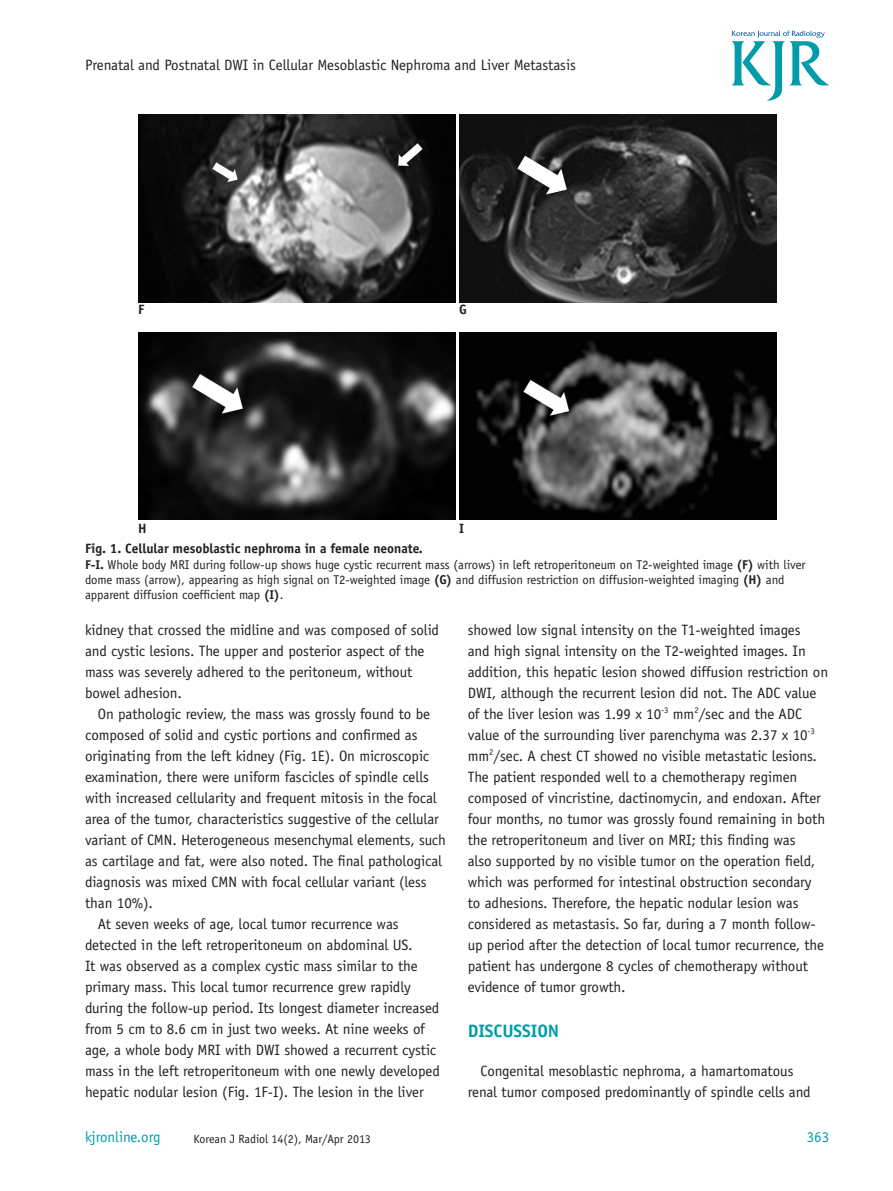
<style>
.page{position:relative;width:893px;height:1191px;background:#fff}
.page>*{position:absolute;margin:0;border:0;box-sizing:border-box;transform-origin:0 0}
.t1{font:700 18px "Officina Sans Std";letter-spacing:-.005em;color:#009caa}
.t2{font:15px/21px "Officina Sans Std";letter-spacing:-.005em;color:#231f20}
.t3{font:15px "Officina Sans Std";letter-spacing:-.005em;color:#009caa}
.t4{font:700 13.5px "Officina Sans Std";letter-spacing:-.005em;color:#231f20}
.t5{font:12.75px/15.3px "Officina Sans Std";letter-spacing:-.005em;color:#231f20}
.t6{font:12px "Officina Sans Std";letter-spacing:-.005em;color:#231f20}
.s1{font-weight:700}
</style>
<div class="page">
<svg style="left:732px;top:31px;width:97px;height:70px"></svg>
<img style="left:138px;top:115px;width:317px;height:187px">
<img style="left:138px;top:333px;width:317px;height:187px">
<img style="left:459px;top:115px;width:317px;height:187px">
<img style="left:459px;top:333px;width:317px;height:187px">
<p class="t2" style="left:85px;top:54px;width:492px">Prenatal and Postnatal DWI in Cellular Mesoblastic Nephroma and Liver Metastasis</p>
<p class="t4" style="left:138px;top:301px;width:8px">F</p>
<p class="t4" style="left:138px;top:520px;width:10px">H</p>
<p class="t4" style="left:459px;top:301px;width:9px">G</p>
<p class="t4" style="left:459px;top:520px;width:6px">I</p>
<p class="t4" style="left:85px;top:540px;width:339px">Fig. 1. Cellular mesoblastic nephroma in a female neonate.</p>
<p class="t5" style="left:85px;top:556px;width:722px"><span class="s1">F-I.</span> Whole body MRI during follow-up shows huge cystic recurrent mass (arrows) in left retroperitoneum on T2-weighted image <span class="s1">(F)</span> with liver dome mass (arrow), appearing as high signal on T2-weighted image <span class="s1">(G)</span> and diffusion restriction on diffusion-weighted imaging <span class="s1">(H)</span> and apparent diffusion coefficient map <span class="s1">(I)</span>.</p>
<p class="t2" style="left:85px;top:619px;width:355px">kidney that crossed the midline and was composed of solid and cystic lesions. The upper and posterior aspect of the mass was severely adhered to the peritoneum, without bowel adhesion.</p>
<p class="t2" style="left:98px;top:703px;width:334px">On pathologic review, the mass was grossly found to be</p>
<p class="t2" style="left:85px;top:724px;width:334px">composed of solid and cystic portions and confirmed as</p>
<p class="t2" style="left:85px;top:745px;width:346px">originating from the left kidney (Fig. 1E). On microscopic</p>
<p class="t2" style="left:85px;top:766px;width:345px">examination, there were uniform fascicles of spindle cells</p>
<p class="t2" style="left:85px;top:787px;width:353px">with increased cellularity and frequent mitosis in the focal</p>
<p class="t2" style="left:85px;top:808px;width:355px">area of the tumor, characteristics suggestive of the cellular</p>
<p class="t2" style="left:85px;top:829px;width:363px">variant of CMN. Heterogeneous mesenchymal elements, such</p>
<p class="t2" style="left:85px;top:850px;width:359px">as cartilage and fat, were also noted. The final pathological</p>
<p class="t2" style="left:85px;top:871px;width:343px">diagnosis was mixed CMN with focal cellular variant (less</p>
<p class="t2" style="left:85px;top:892px;width:69px">than 10%).</p>
<p class="t2" style="left:98px;top:913px;width:302px">At seven weeks of age, local tumor recurrence was</p>
<p class="t2" style="left:85px;top:934px;width:329px">detected in the left retroperitoneum on abdominal US.</p>
<p class="t2" style="left:85px;top:955px;width:334px">It was observed as a complex cystic mass similar to the</p>
<p class="t2" style="left:85px;top:976px;width:327px">primary mass. This local tumor recurrence grew rapidly</p>
<p class="t2" style="left:85px;top:997px;width:356px">during the follow-up period. Its longest diameter increased</p>
<p class="t2" style="left:85px;top:1018px;width:341px">from 5 cm to 8.6 cm in just two weeks. At nine weeks of</p>
<p class="t2" style="left:85px;top:1039px;width:353px">age, a whole body MRI with DWI showed a recurrent cystic</p>
<p class="t2" style="left:85px;top:1060px;width:356px">mass in the left retroperitoneum with one newly developed</p>
<p class="t2" style="left:85px;top:1081px;width:340px">hepatic nodular lesion (Fig. 1F-I). The lesion in the liver</p>
<p class="t3" style="left:85px;top:1128px;width:77px">kjronline.org</p>
<p class="t6" style="left:194px;top:1132px;width:179px">Korean J Radiol 14(2), Mar/Apr 2013</p>
<p class="t2" style="left:468px;top:619px;width:362px">showed low signal intensity on the T1-weighted images<br>and high signal intensity on the T2-weighted images. In addition, this hepatic lesion showed diffusion restriction on DWI, although the recurrent lesion did not. The ADC value of the liver lesion was 1.99 x 10<sup>-3</sup> mm<sup>2</sup>/sec and the ADC value of the surrounding liver parenchyma was 2.37 x 10<sup>-3 </sup>mm<sup>2</sup>/sec. A chest CT showed no visible metastatic lesions.<br>The patient responded well to a chemotherapy regimen composed of vincristine, dactinomycin, and endoxan. After four months, no tumor was grossly found remaining in both the retroperitoneum and liver on MRI; this finding was<br>also supported by no visible tumor on the operation field, which was performed for intestinal obstruction secondary<br>to adhesions. Therefore, the hepatic nodular lesion was considered as metastasis. So far, during a 7 month follow&shy;up period after the detection of local tumor recurrence, the patient has undergone 8 cycles of chemotherapy without evidence of tumor growth.</p>
<p class="t1" style="left:468px;top:1019px;width:93px">DISCUSSION</p>
<p class="t2" style="left:468px;top:1060px;width:344px;text-align:center">Congenital mesoblastic nephroma, a hamartomatous renal tumor composed predominantly of spindle cells and</p>
<p class="t3" style="left:807px;top:1128px;width:24px">363</p>
</div>
